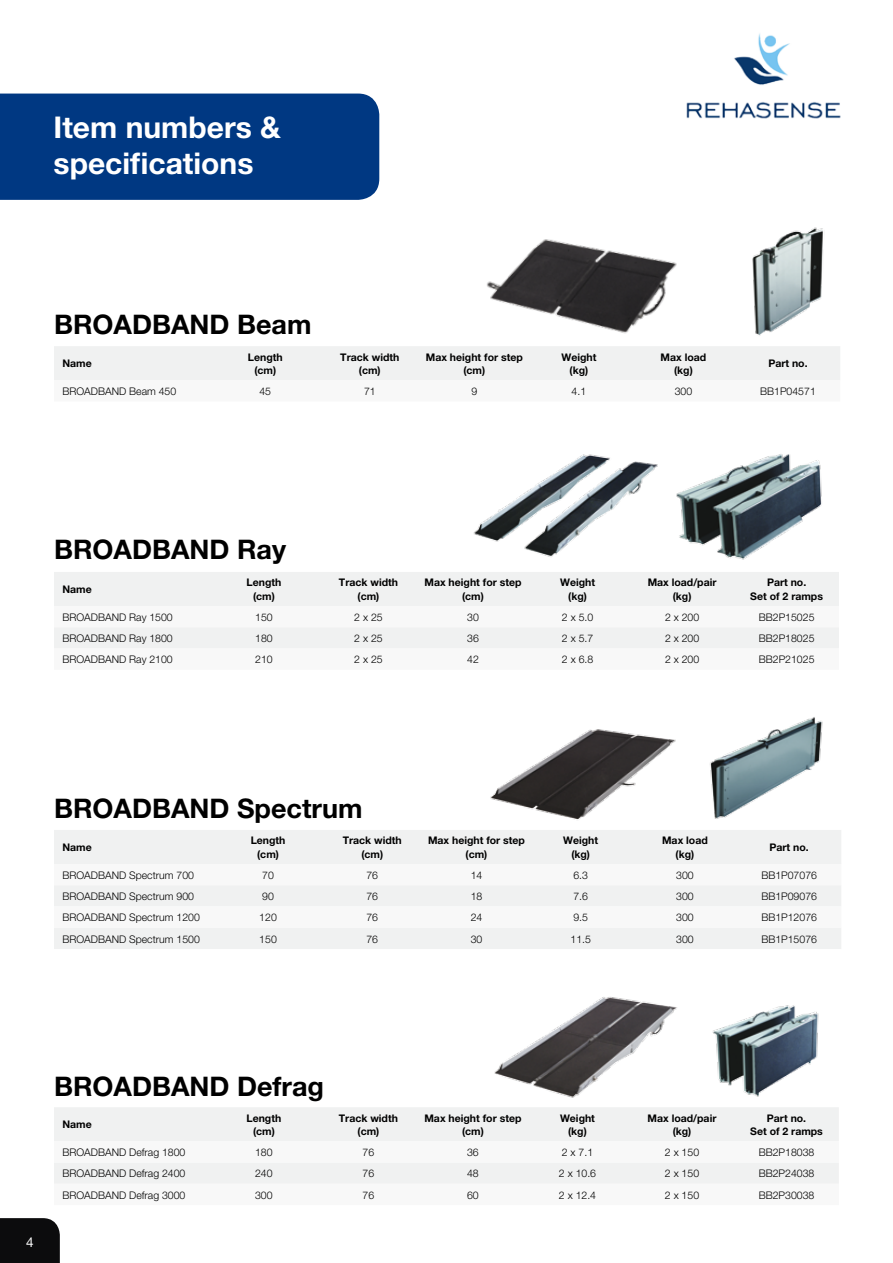
<style>
.page{position:relative;width:893px;height:1263px;background:#fff}
.page>*{position:absolute;margin:0;border:0;box-sizing:border-box;transform-origin:0 0}
.t1{font:700 30px/36px "Helvetica Neue";color:#fff}
.t2{font:700 27px "Helvetica Neue";color:#000}
.t3{font:300 10.5px "Helvetica Neue";color:#000}
.t4{font:700 10.5px/13.5px "Helvetica Neue";color:#000;text-align:center}
</style>
<div class="page">
<div style="left:54px;top:572px;width:785px;height:34px;background:#f0f1f1"></div>
<div style="left:54px;top:627px;width:785px;height:21px;background:#f0f1f1"></div>
<div style="left:54px;top:346px;width:786px;height:34px;background:#f0f1f1"></div>
<div style="left:54px;top:830px;width:787px;height:119px;background:#f0f1f1"></div>
<svg style="left:54px;top:864px;width:787px;height:64px"></svg>
<div style="left:0;top:94px;width:379px;height:106px;background:#003882"></div>
<img style="left:710px;top:717px;width:113px;height:102px">
<img style="left:740px;top:227px;width:94px;height:120px">
<img style="left:676px;top:454px;width:146px;height:106px">
<img style="left:481px;top:239px;width:207px;height:110px">
<img style="left:470px;top:448px;width:188px;height:116px;border-radius:9px">
<img style="left:483px;top:715px;width:199px;height:112px;border-radius:9px">
<div style="left:54px;top:1107px;width:785px;height:34px;background:#f0f1f1"></div>
<div style="left:54px;top:1163px;width:785px;height:21px;background:#f0f1f1"></div>
<img style="left:712px;top:1005px;width:107px;height:92px">
<img style="left:494px;top:997px;width:183px;height:101px">
<img style="left:686px;top:33px;width:155px;height:86px">
<div style="left:0;top:1218px;width:60px;height:45px;background:#0c0c0d"></div>
<h1 class="t1" style="left:54px;top:109px;width:229px">Item numbers &amp; specifications</h1>
<h2 class="t2" style="left:54px;top:307px;width:259px">BROADBAND Beam</h2>
<p class="t4" style="left:63px;top:356px;width:31px">Name</p>
<p class="t4" style="left:248px;top:350px;width:36px">Length (cm)</p>
<p class="t4" style="left:340px;top:350px;width:61px">Track width (cm)</p>
<p class="t4" style="left:426px;top:350px;width:99px">Max height for step (cm)</p>
<p class="t4" style="left:561px;top:350px;width:36px">Weight (kg)</p>
<p class="t4" style="left:661px;top:350px;width:47px">Max load (kg)</p>
<p class="t4" style="left:768px;top:356px;width:41px">Part no.</p>
<p class="t3" style="left:63px;top:385px;width:115px">BROADBAND Beam 450</p>
<p class="t3" style="left:259px;top:385px;width:13px">45</p>
<p class="t3" style="left:364px;top:385px;width:13px">71</p>
<p class="t3" style="left:471px;top:385px;width:7px">9</p>
<p class="t3" style="left:572px;top:385px;width:16px">4.1</p>
<p class="t3" style="left:675px;top:385px;width:19px">300</p>
<p class="t3" style="left:760px;top:385px;width:57px">BB1P04571</p>
<h2 class="t2" style="left:54px;top:533px;width:234px">BROADBAND Ray</h2>
<p class="t4" style="left:63px;top:582px;width:31px">Name</p>
<p class="t4" style="left:247px;top:576px;width:36px">Length (cm)</p>
<p class="t4" style="left:339px;top:576px;width:61px">Track width (cm)</p>
<p class="t4" style="left:425px;top:576px;width:99px">Max height for step (cm)</p>
<p class="t4" style="left:560px;top:576px;width:36px">Weight (kg)</p>
<p class="t4" style="left:648px;top:576px;width:70px">Max load/pair (kg)</p>
<p class="t4" style="left:750px;top:576px;width:74px">Part no.<br>Set of 2 ramps</p>
<p class="t3" style="left:63px;top:611px;width:112px">BROADBAND Ray 1500</p>
<p class="t3" style="left:255px;top:611px;width:19px">150</p>
<p class="t3" style="left:354px;top:611px;width:30px">2 x 25</p>
<p class="t3" style="left:467px;top:611px;width:13px">30</p>
<p class="t3" style="left:562px;top:611px;width:33px">2 x 5.0</p>
<p class="t3" style="left:665px;top:611px;width:36px">2 x 200</p>
<p class="t3" style="left:759px;top:611px;width:57px">BB2P15025</p>
<p class="t3" style="left:63px;top:632px;width:112px">BROADBAND Ray 1800</p>
<p class="t3" style="left:255px;top:632px;width:19px">180</p>
<p class="t3" style="left:354px;top:632px;width:30px">2 x 25</p>
<p class="t3" style="left:467px;top:632px;width:13px">36</p>
<p class="t3" style="left:562px;top:632px;width:33px">2 x 5.7</p>
<p class="t3" style="left:665px;top:632px;width:36px">2 x 200</p>
<p class="t3" style="left:759px;top:632px;width:57px">BB2P18025</p>
<p class="t3" style="left:63px;top:653px;width:112px">BROADBAND Ray 2100</p>
<p class="t3" style="left:255px;top:653px;width:19px">210</p>
<p class="t3" style="left:354px;top:653px;width:30px">2 x 25</p>
<p class="t3" style="left:467px;top:653px;width:13px">42</p>
<p class="t3" style="left:562px;top:653px;width:33px">2 x 6.8</p>
<p class="t3" style="left:665px;top:653px;width:36px">2 x 200</p>
<p class="t3" style="left:759px;top:653px;width:57px">BB2P21025</p>
<h2 class="t2" style="left:54px;top:792px;width:310px">BROADBAND Spectrum</h2>
<p class="t4" style="left:63px;top:840px;width:31px">Name</p>
<p class="t4" style="left:251px;top:833px;width:36px">Length (cm)</p>
<p class="t4" style="left:343px;top:833px;width:61px">Track width (cm)</p>
<p class="t4" style="left:428px;top:833px;width:99px">Max height for step (cm)</p>
<p class="t4" style="left:563px;top:833px;width:36px">Weight (kg)</p>
<p class="t4" style="left:662px;top:833px;width:47px">Max load (kg)</p>
<p class="t4" style="left:769px;top:840px;width:41px">Part no.</p>
<p class="t3" style="left:63px;top:868px;width:133px">BROADBAND Spectrum 700</p>
<p class="t3" style="left:262px;top:868px;width:13px">70</p>
<p class="t3" style="left:366px;top:868px;width:13px">76</p>
<p class="t3" style="left:471px;top:868px;width:13px">14</p>
<p class="t3" style="left:573px;top:868px;width:16px">6.3</p>
<p class="t3" style="left:676px;top:868px;width:19px">300</p>
<p class="t3" style="left:761px;top:868px;width:57px">BB1P07076</p>
<p class="t3" style="left:63px;top:890px;width:133px">BROADBAND Spectrum 900</p>
<p class="t3" style="left:262px;top:890px;width:13px">90</p>
<p class="t3" style="left:366px;top:890px;width:13px">76</p>
<p class="t3" style="left:471px;top:890px;width:13px">18</p>
<p class="t3" style="left:573px;top:890px;width:16px">7.6</p>
<p class="t3" style="left:676px;top:890px;width:19px">300</p>
<p class="t3" style="left:761px;top:890px;width:57px">BB1P09076</p>
<p class="t3" style="left:63px;top:911px;width:139px">BROADBAND Spectrum 1200</p>
<p class="t3" style="left:259px;top:911px;width:19px">120</p>
<p class="t3" style="left:366px;top:911px;width:13px">76</p>
<p class="t3" style="left:471px;top:911px;width:13px">24</p>
<p class="t3" style="left:573px;top:911px;width:16px">9.5</p>
<p class="t3" style="left:676px;top:911px;width:19px">300</p>
<p class="t3" style="left:761px;top:911px;width:57px">BB1P12076</p>
<p class="t3" style="left:63px;top:932px;width:139px">BROADBAND Spectrum 1500</p>
<p class="t3" style="left:259px;top:932px;width:19px">150</p>
<p class="t3" style="left:366px;top:932px;width:13px">76</p>
<p class="t3" style="left:471px;top:932px;width:13px">30</p>
<p class="t3" style="left:570px;top:932px;width:22px">11.5</p>
<p class="t3" style="left:676px;top:932px;width:19px">300</p>
<p class="t3" style="left:761px;top:932px;width:57px">BB1P15076</p>
<h2 class="t2" style="left:54px;top:1069px;width:272px">BROADBAND Defrag</h2>
<p class="t4" style="left:63px;top:1117px;width:31px">Name</p>
<p class="t4" style="left:246px;top:1111px;width:36px">Length (cm)</p>
<p class="t4" style="left:339px;top:1111px;width:61px">Track width (cm)</p>
<p class="t4" style="left:424px;top:1111px;width:99px">Max height for step (cm)</p>
<p class="t4" style="left:560px;top:1111px;width:36px">Weight (kg)</p>
<p class="t4" style="left:648px;top:1111px;width:70px">Max load/pair (kg)</p>
<p class="t4" style="left:750px;top:1111px;width:74px">Part no.<br>Set of 2 ramps</p>
<p class="t3" style="left:63px;top:1146px;width:124px">BROADBAND Defrag 1800</p>
<p class="t3" style="left:255px;top:1146px;width:19px">180</p>
<p class="t3" style="left:363px;top:1146px;width:13px">76</p>
<p class="t3" style="left:467px;top:1146px;width:13px">36</p>
<p class="t3" style="left:562px;top:1146px;width:33px">2 x 7.1</p>
<p class="t3" style="left:665px;top:1146px;width:36px">2 x 150</p>
<p class="t3" style="left:759px;top:1146px;width:57px">BB2P18038</p>
<p class="t3" style="left:63px;top:1167px;width:124px">BROADBAND Defrag 2400</p>
<p class="t3" style="left:255px;top:1167px;width:19px">240</p>
<p class="t3" style="left:363px;top:1167px;width:13px">76</p>
<p class="t3" style="left:467px;top:1167px;width:13px">48</p>
<p class="t3" style="left:559px;top:1167px;width:39px">2 x 10.6</p>
<p class="t3" style="left:665px;top:1167px;width:36px">2 x 150</p>
<p class="t3" style="left:759px;top:1167px;width:57px">BB2P24038</p>
<p class="t3" style="left:63px;top:1188px;width:124px">BROADBAND Defrag 3000</p>
<p class="t3" style="left:255px;top:1188px;width:19px">300</p>
<p class="t3" style="left:363px;top:1188px;width:13px">76</p>
<p class="t3" style="left:467px;top:1188px;width:13px">60</p>
<p class="t3" style="left:559px;top:1188px;width:39px">2 x 12.4</p>
<p class="t3" style="left:665px;top:1188px;width:36px">2 x 150</p>
<p class="t3" style="left:759px;top:1188px;width:57px">BB2P30038</p>
</div>
